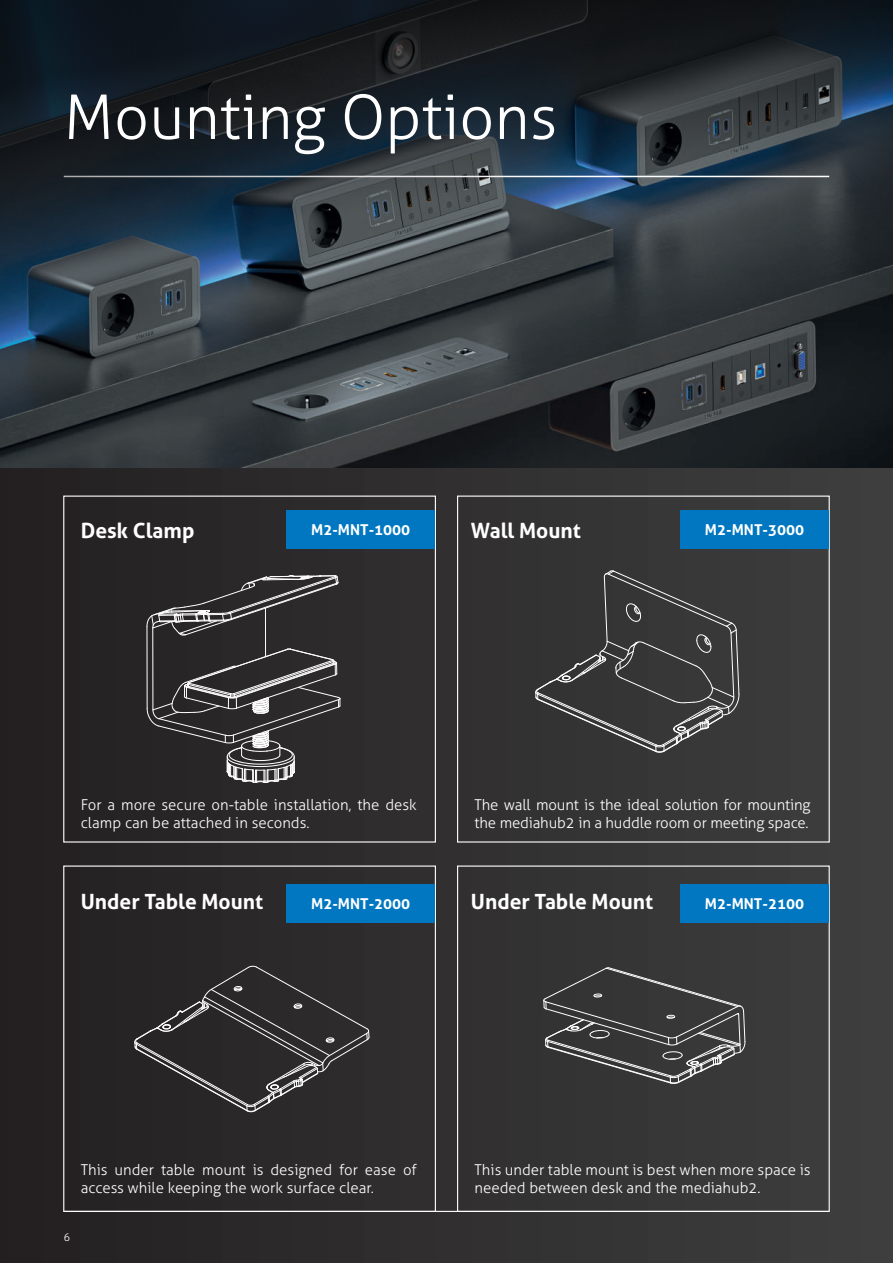
<style>
.page{position:relative;width:893px;height:1263px;background:#fff}
.page>*{position:absolute;margin:0;border:0;box-sizing:border-box;transform-origin:0 0}
.t1{font:300 61.5px "Aller";color:#fff}
.t2{font:700 21px "Aller";color:#fff}
.t3{font:300 15px/18px "Aller";color:#fff}
.t4{font:700 15px "Aller";color:#fff}
.t5{font:300 10.5px "Aller";color:#fff}
</style>
<div class="page">
<div style="left:0;top:466px;width:893px;height:797px;background:linear-gradient(to right,#232021,#3f3f40)"></div>
<hr style="left:64px;top:1211px;width:765px;height:1px;background:#fff">
<img style="left:0;top:301px;width:893px;height:167px">
<svg style="left:0;top:0;width:893px;height:301px"></svg>
<div style="left:63px;top:496px;width:373px;height:346px;border:1px solid #fff"></div>
<div style="left:63px;top:865px;width:373px;height:347px;border:1px solid #fff"></div>
<div style="left:457px;top:496px;width:373px;height:346px;border:1px solid #fff"></div>
<div style="left:457px;top:865px;width:373px;height:347px;border:1px solid #fff"></div>
<svg style="left:134px;top:966px;width:235px;height:146px"></svg>
<hr style="left:265px;top:608px;width:1px;height:49px;background:#fff">
<hr style="left:153px;top:628px;width:1px;height:82px;background:#fff">
<hr style="left:147px;top:626px;width:1px;height:82px;background:#fff">
<svg style="left:147px;top:648px;width:194px;height:135px"></svg>
<svg style="left:146px;top:575px;width:193px;height:61px"></svg>
<div style="left:287px;top:510px;width:148px;height:39px;background:#0077c0"></div>
<svg style="left:535px;top:570px;width:204px;height:183px"></svg>
<div style="left:680px;top:510px;width:149px;height:39px;background:#0077c0"></div>
<svg style="left:543px;top:967px;width:202px;height:117px"></svg>
<div style="left:680px;top:884px;width:149px;height:39px;background:#0077c0"></div>
<div style="left:287px;top:884px;width:148px;height:39px;background:#0077c0"></div>
<h1 class="t1" style="left:64px;top:80px;width:495px">Mounting Options</h1>
<h2 class="t2" style="left:81px;top:517px;width:115px">Desk Clamp</h2>
<p class="t4" style="left:311px;top:520px;width:101px">M2-MNT-1000</p>
<h2 class="t2" style="left:471px;top:517px;width:111px">Wall Mount</h2>
<p class="t4" style="left:705px;top:520px;width:101px">M2-MNT-3000</p>
<p class="t3" style="left:81px;top:796px;width:337px">For a more secure on-table installation, the desk clamp can be attached in seconds.</p>
<p class="t3" style="left:475px;top:796px;width:337px">The wall mount is the ideal solution for mounting the mediahub2 in a huddle room or meeting space.</p>
<h2 class="t2" style="left:81px;top:888px;width:184px">Under Table Mount</h2>
<p class="t4" style="left:311px;top:894px;width:101px">M2-MNT-2000</p>
<h2 class="t2" style="left:471px;top:888px;width:184px">Under Table Mount</h2>
<p class="t4" style="left:705px;top:894px;width:101px">M2-MNT-2100</p>
<p class="t3" style="left:81px;top:1160px;width:337px">This under table mount is designed for ease of access while keeping the work surface clear.</p>
<p class="t5" style="left:64px;top:1231px;width:8px">6</p>
<p class="t3" style="left:475px;top:1160px;width:337px">This under table mount is best when more space is needed between desk and the mediahub2.</p>
</div>
